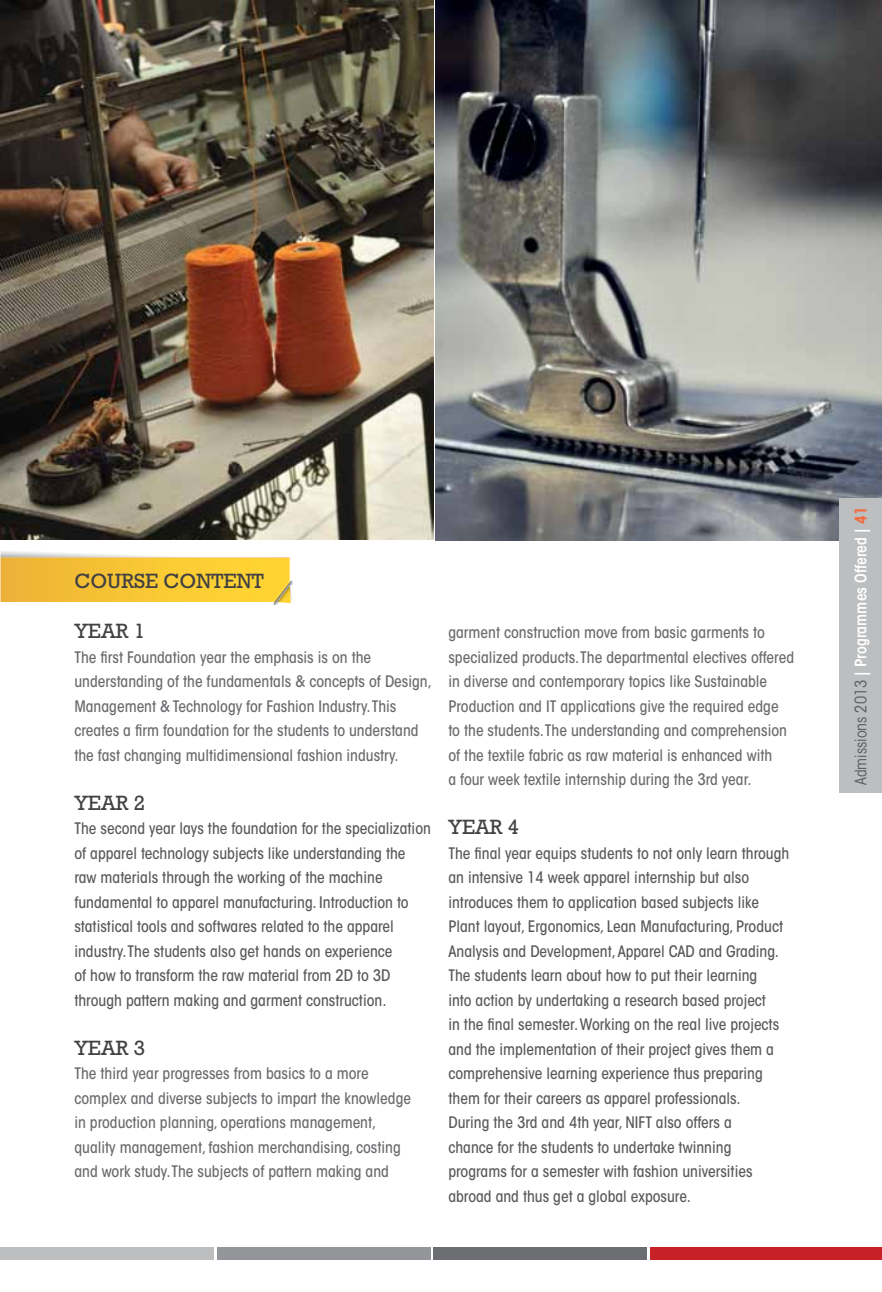
<style>
.page{position:relative;width:882px;height:1292px;background:#fff}
.page>*{position:absolute;margin:0;border:0;box-sizing:border-box;transform-origin:0 0}
.t1{font:21px "Rockwell Std";color:#414042}
.t2{font:500 condensed 15.75px/24.5px "ITC Avant Garde Std";color:#58595b}
.t3{font:500 condensed 15.75px/24.5px "ITC Avant Garde Std";color:#696a6d}
.t4{font:600 condensed 15.75px "ITC Avant Garde Std";color:#fff}
.s1{font-weight:400;color:#58595b}
.s2{font-weight:700;color:#f36c42}
</style>
<div class="page">
<svg style="left:0;top:551px;width:293px;height:54px;background:#f6ce58"></svg>
<div style="left:0;top:1247px;width:214px;height:13px;background:#bcbec0"></div>
<div style="left:217px;top:1247px;width:213px;height:13px;background:#939598"></div>
<div style="left:433px;top:1247px;width:214px;height:13px;background:#6d6e71"></div>
<div style="left:650px;top:1247px;width:232px;height:13px;background:#c72127"></div>
<img style="left:436px;top:0;width:446px;height:540px">
<img style="left:0;top:0;width:434px;height:539px">
<div style="left:839px;top:498px;width:43px;height:295px;background:#bcbec0"></div>
<h1 class="t1" style="left:74px;top:568px;width:191px">COURSE CONTENT</h1>
<h1 class="t1" style="left:74px;top:619px;width:72px">YEAR 1</h1>
<p class="t3" style="left:74px;top:644px;width:359px">The first Foundation year the emphasis is on the understanding of the fundamentals &amp; concepts of Design, Management &amp; Technology for Fashion Industry.This creates a firm foundation for the students to understand the fast changing multidimensional fashion industry.</p>
<h1 class="t1" style="left:74px;top:790px;width:72px">YEAR 2</h1>
<p class="t2" style="left:74px;top:816px;width:358px">The second year lays the foundation for the specialization of apparel technology subjects like understanding the raw materials through the working of the machine fundamental to apparel manufacturing. Introduction to statistical tools and softwares related to the apparel industry. The students also get hands on experience<br>of how to transform the raw material from 2D to 3D through pattern making and garment construction.</p>
<h1 class="t1" style="left:74px;top:1035px;width:72px">YEAR 3</h1>
<p class="t3" style="left:74px;top:1061px;width:338px">The third year progresses from basics to a more complex and diverse subjects to impart the knowledge in production planning, operations management, quality management, fashion merchandising, costing and work study.The subjects of pattern making and</p>
<p class="t3" style="left:448px;top:620px;width:347px">garment construction move from basic garments to specialized products. The departmental electives offered in diverse and contemporary topics like Sustainable Production and IT applications give the required edge to the students.The understanding and comprehension of the textile fabric as raw material is enhanced with<br>a four week textile internship during the 3rd year.</p>
<h1 class="t1" style="left:448px;top:815px;width:72px">YEAR 4</h1>
<p class="t2" style="left:448px;top:840px;width:342px">The final year equips students to not only learn through an intensive 14 week apparel internship but also introduces them to application based subjects like Plant layout, Ergonomics, Lean Manufacturing, Product Analysis and Development, Apparel CAD and Grading.<br>The students learn about how to put their learning<br>into action by undertaking a research based project<br>in the final semester. Working on the real live projects and the implementation of their project gives them a comprehensive learning experience thus preparing them for their careers as apparel professionals.<br>During the 3rd and 4th year, NIFT also offers a<br>chance for the students to undertake twinning programs for a semester with fashion universities abroad and thus get a global exposure.</p>
<p class="t4" style="left:851px;top:785px;width:280px;rotate:-90deg"><span class="s1">Admissions 2013</span> | Programmes Offered | <span class="s2">41</span></p>
</div>
